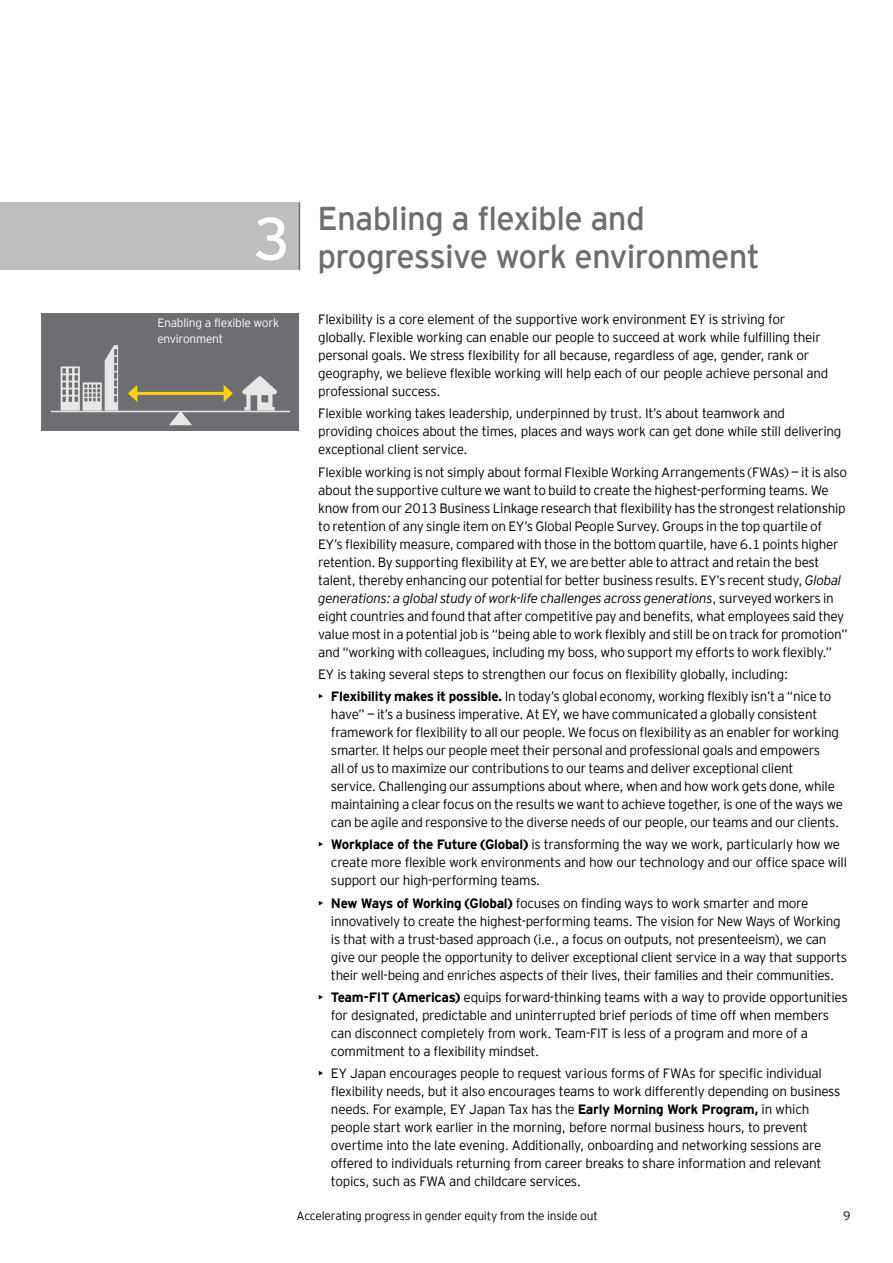
<style>
.page{position:relative;width:893px;height:1263px;background:#fff}
.page>*{position:absolute;margin:0;border:0;box-sizing:border-box;transform-origin:0 0}
.t1{font:33px/37.5px "EY Interstate";letter-spacing:-.02em;color:#6d6e71}
.t2{font:300 13.5px/18px "EY Interstate";letter-spacing:-.02em;color:#000}
.t3{font:300 12px "EY Interstate";letter-spacing:-.015em;color:#000}
.t4{font:300 12px/15.6px "EY Interstate";letter-spacing:-.02em;color:#fff}
.s1{font-style:italic}
.s2{font-weight:700}
</style>
<div class="page">
<div style="left:42px;top:313px;width:257px;height:117px;background:#6d6e71"></div>
<svg style="left:61px;top:345px;width:57px;height:66px"></svg>
<svg style="left:169px;top:412px;width:23px;height:13px"></svg>
<hr style="left:51px;top:411px;width:239px;height:1px;background:#e6e7e8">
<svg style="left:242px;top:376px;width:35px;height:35px"></svg>
<hr style="left:135px;top:392px;width:91px;height:3px;background:#ffd400">
<svg style="left:128px;top:385px;width:9px;height:17px"></svg>
<svg style="left:224px;top:385px;width:9px;height:17px"></svg>
<div style="left:0;top:202px;width:299px;height:68px;background:#bcbec0"></div>
<hr style="left:299px;top:203px;width:1px;height:67px;background:#6d6e71">
<h1 class="t1" style="left:253px;top:198px;width:509px;text-indent:64px">Enabling a flexible and<br><sup>3</sup> progressive work environment</h1>
<p class="t4" style="left:157px;top:314px;width:123px">Enabling a flexible work environment</p>
<p class="t2" style="left:318px;top:310px;width:512px">Flexibility is a core element of the supportive work environment EY is striving for globally. Flexible working can enable our people to succeed at work while fulfilling their personal goals. We stress flexibility for all because, regardless of age, gender, rank or geography, we believe flexible working will help each of our people achieve personal and professional success.</p>
<p class="t2" style="left:318px;top:404px;width:525px">Flexible working takes leadership, underpinned by trust. It’s about teamwork and providing choices about the times, places and ways work can get done while still delivering exceptional client service.</p>
<p class="t2" style="left:318px;top:462px;width:531px">Flexible working is not simply about formal Flexible Working Arrangements (FWAs) — it is also about the supportive culture we want to build to create the highest-performing teams. We know from our 2013 Business Linkage research that flexibility has the strongest relationship to retention of any single item on EY’s Global People Survey. Groups in the top quartile of EY’s flexibility measure, compared with those in the bottom quartile, have 6.1 points higher retention. By supporting flexibility at EY, we are better able to attract and retain the best talent, thereby enhancing our potential for better business results. EY’s recent study, <span class="s1">Global generations: a global study of work-life challenges across generations</span>, surveyed workers in eight countries and found that after competitive pay and benefits, what employees said they value most in a potential job is “being able to work flexibly and still be on track for promotion” and “working with colleagues, including my boss, who support my efforts to work flexibly.”</p>
<p class="t2" style="left:318px;top:664px;width:472px">EY is taking several steps to strengthen our focus on flexibility globally, including:</p>
<p class="t2" style="left:331px;top:686px;width:514px;text-indent:-13px">• <span class="s2">Flexibility makes it possible.</span> In today’s global economy, working flexibly isn’t a “nice to have” — it’s a business imperative. At EY, we have communicated a globally consistent framework for flexibility to all our people. We focus on flexibility as an enabler for working smarter. It helps our people meet their personal and professional goals and empowers<br>all of us to maximize our contributions to our teams and deliver exceptional client<br>service. Challenging our assumptions about where, when and how work gets done, while maintaining a clear focus on the results we want to achieve together, is one of the ways we can be agile and responsive to the diverse needs of our people, our teams and our clients.</p>
<p class="t2" style="left:331px;top:835px;width:518px;text-indent:-13px">• <span class="s2">Workplace of the Future (Global)</span> is transforming the way we work, particularly how we create more flexible work environments and how our technology and our office space will support our high-performing teams.</p>
<p class="t2" style="left:331px;top:893px;width:518px;text-indent:-13px">• <span class="s2">New Ways of Working (Global)</span> focuses on finding ways to work smarter and more innovatively to create the highest-performing teams. The vision for New Ways of Working is that with a trust-based approach (i.e., a focus on outputs, not presenteeism), we can give our people the opportunity to deliver exceptional client service in a way that supports their well-being and enriches aspects of their lives, their families and their communities.</p>
<p class="t2" style="left:331px;top:987px;width:518px;text-indent:-13px">• <span class="s2">Team-FIT (Americas)</span> equips forward-thinking teams with a way to provide opportunities for designated, predictable and uninterrupted brief periods of time off when members can disconnect completely from work. Team-FIT is less of a program and more of a commitment to a flexibility mindset.</p>
<p class="t2" style="left:331px;top:1063px;width:511px;text-indent:-13px">• EY Japan encourages people to request various forms of FWAs for specific individual flexibility needs, but it also encourages teams to work differently depending on business needs. For example, EY Japan Tax has the <span class="s2">Early Morning Work Program,</span> in which people start work earlier in the morning, before normal business hours, to prevent overtime into the late evening. Additionally, onboarding and networking sessions are offered to individuals returning from career breaks to share information and relevant topics, such as FWA and childcare services.</p>
<p class="t3" style="left:297px;top:1207px;width:303px">Accelerating progress in gender equity from the inside out</p>
<p class="t3" style="left:843px;top:1207px;width:9px">9</p>
</div>
